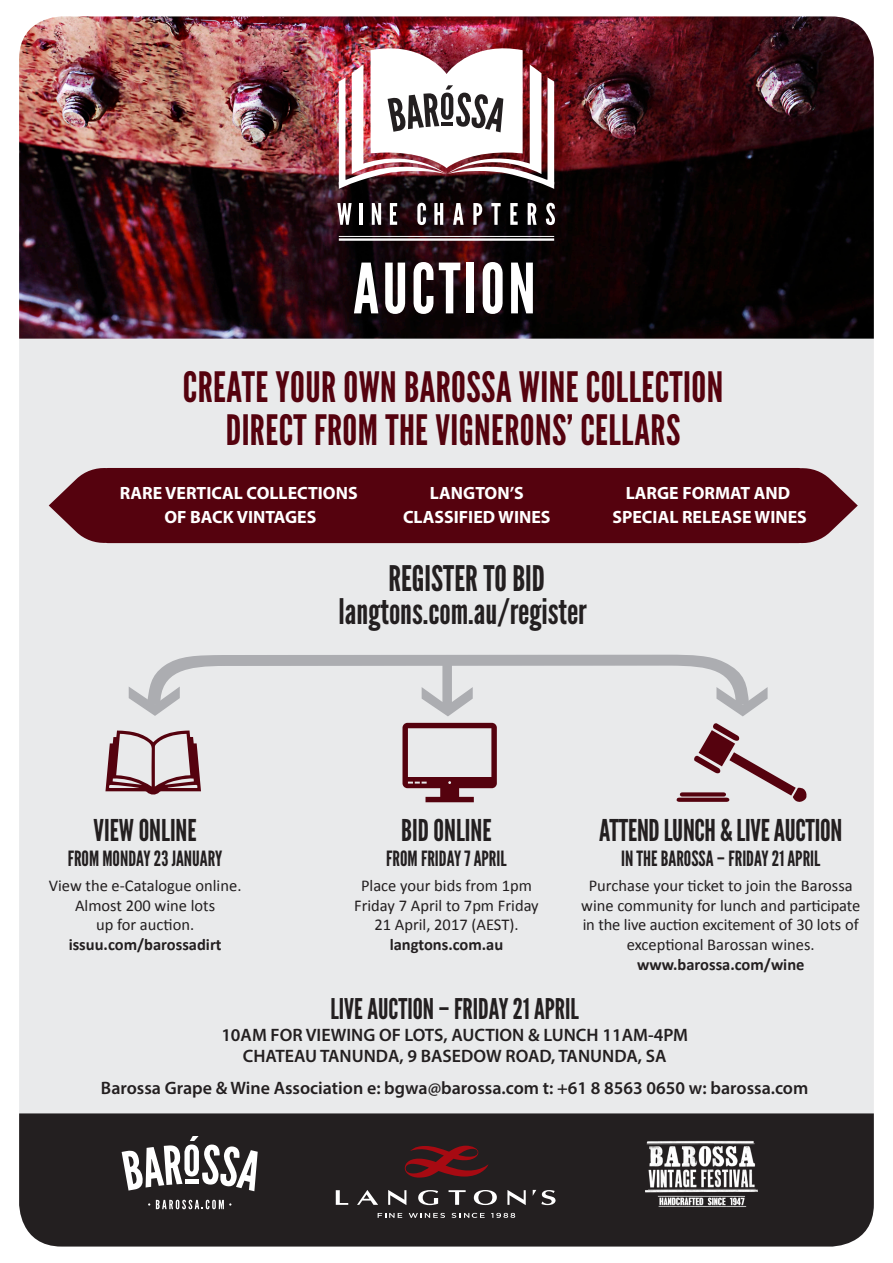
<style>
.page{position:relative;width:893px;height:1263px;background:#fff}
.page>*{position:absolute;margin:0;border:0;box-sizing:border-box;transform-origin:0 0}
.t1{font:41.85px/43px "League Gothic";letter-spacing:.01em;color:#55020e;text-align:center}
.t2{font:35.25px "League Gothic";color:#231f20}
.t3{font:30px "League Gothic";letter-spacing:-.01em;color:#231f20}
.t4{font:28.5px "League Gothic";color:#231f20}
.t5{font:21px "League Gothic";color:#231f20}
.t6{font:600 18px "Myriad Pro";color:#231f20}
.t7{font:700 17.85px/23.7px "Myriad Pro";color:#fff;text-align:center}
.t8{font:16.5px/19.8px "Calibri";color:#231f20;text-align:center}
.t9{font:700 16.5px "Calibri";color:#231f20}
</style>
<div class="page">
<div style="left:19px;top:339px;width:855px;height:774px;background:#e9eaeb"></div>
<div style="left:19px;top:1113px;width:855px;height:133px;background:#231f20"></div>
<img style="left:19px;top:16px;width:855px;height:323px">
<svg style="left:378px;top:1213px;width:24px;height:5px"></svg>
<svg style="left:409px;top:1213px;width:36px;height:5px"></svg>
<svg style="left:451px;top:1213px;width:34px;height:5px"></svg>
<svg style="left:491px;top:1213px;width:24px;height:5px"></svg>
<svg style="left:474px;top:1190px;width:23px;height:15px"></svg>
<svg style="left:336px;top:1190px;width:12px;height:15px"></svg>
<svg style="left:449px;top:1190px;width:17px;height:15px"></svg>
<svg style="left:357px;top:1190px;width:21px;height:15px"></svg>
<svg style="left:388px;top:1190px;width:18px;height:15px"></svg>
<svg style="left:507px;top:1190px;width:19px;height:15px"></svg>
<svg style="left:418px;top:1190px;width:20px;height:15px"></svg>
<svg style="left:533px;top:1190px;width:23px;height:15px"></svg>
<svg style="left:405px;top:1146px;width:83px;height:31px;background:#5c1519"></svg>
<svg style="left:49px;top:467px;width:809px;height:77px;background:#5f121d"></svg>
<svg style="left:402px;top:723px;width:95px;height:79px;background:#b89ea3"></svg>
<svg style="left:699px;top:730px;width:36px;height:36px"></svg>
<svg style="left:713px;top:723px;width:27px;height:18px"></svg>
<svg style="left:677px;top:752px;width:129px;height:50px;background:#c4b0b4"></svg>
<svg style="left:105px;top:730px;width:96px;height:65px;background:#b89ea2"></svg>
<svg style="left:129px;top:655px;width:639px;height:61px;background:#dadbdd"></svg>
<svg style="left:354px;top:263px;width:24px;height:50px"></svg>
<svg style="left:385px;top:263px;width:20px;height:51px"></svg>
<svg style="left:413px;top:262px;width:47px;height:52px"></svg>
<div style="left:467px;top:263px;width:7px;height:50px;background:#fff"></div>
<svg style="left:483px;top:262px;width:20px;height:52px"></svg>
<svg style="left:511px;top:263px;width:22px;height:50px"></svg>
<img style="left:339px;top:41px;width:215px;height:148px">
<svg style="left:337px;top:203px;width:15px;height:22px"></svg>
<hr style="left:360px;top:203px;width:3px;height:22px;background:#fff">
<svg style="left:372px;top:203px;width:9px;height:22px"></svg>
<svg style="left:390px;top:203px;width:7px;height:22px"></svg>
<svg style="left:417px;top:203px;width:9px;height:22px"></svg>
<svg style="left:434px;top:203px;width:9px;height:22px"></svg>
<svg style="left:453px;top:203px;width:11px;height:22px"></svg>
<svg style="left:473px;top:203px;width:9px;height:22px"></svg>
<svg style="left:491px;top:203px;width:10px;height:22px"></svg>
<svg style="left:510px;top:203px;width:8px;height:22px"></svg>
<svg style="left:528px;top:203px;width:9px;height:22px"></svg>
<svg style="left:546px;top:203px;width:9px;height:22px"></svg>
<hr style="left:339px;top:236px;width:215px;height:1px;background:#fff">
<hr style="left:339px;top:238px;width:215px;height:3px;background:#fff">
<svg style="left:122px;top:1136px;width:136px;height:55px"></svg>
<svg style="left:156px;top:1200px;width:75px;height:9px"></svg>
<img style="left:634px;top:1136px;width:136px;height:74px">
<p class="t1" style="left:183px;top:366px;width:542px">CREATE YOUR OWN BAROSSA WINE COLLECTION<br>DIRECT FROM THE VIGNERONS’ CELLARS</p>
<p class="t7" style="left:120px;top:481px;width:239px">RARE VERTICAL COLLECTIONS<br>OF BACK VINTAGES</p>
<p class="t7" style="left:403px;top:481px;width:149px">LANGTON’S<br>CLASSIFIED WINES</p>
<p class="t2" style="left:388px;top:558px;width:158px">REGISTER TO BID</p>
<p class="t2" style="left:339px;top:591px;width:250px">langtons.com.au/register</p>
<p class="t7" style="left:612px;top:481px;width:196px">LARGE FORMAT AND<br>SPECIAL RELEASE WINES</p>
<p class="t3" style="left:94px;top:813px;width:105px">VIEW ONLINE</p>
<p class="t5" style="left:68px;top:846px;width:156px">FROM MONDAY 23 JANUARY</p>
<p class="t8" style="left:49px;top:875px;width:194px">View the e-Catalogue online.</p>
<p class="t8" style="left:75px;top:895px;width:142px">Almost 200 wine lots up for auction.</p>
<p class="t9" style="left:69px;top:934px;width:154px">issuu.com/barossadirt</p>
<p class="t3" style="left:401px;top:813px;width:92px">BID ONLINE</p>
<p class="t5" style="left:386px;top:846px;width:122px">FROM FRIDAY 7 APRIL</p>
<p class="t8" style="left:354px;top:875px;width:186px">Place your bids from 1pm<br>Friday 7 April to 7pm Friday<br>21 April, 2017 (AEST).</p>
<p class="t9" style="left:390px;top:934px;width:115px">langtons.com.au</p>
<p class="t3" style="left:599px;top:813px;width:244px">ATTEND LUNCH &amp; LIVE AUCTION</p>
<p class="t5" style="left:621px;top:846px;width:201px">IN THE BAROSSA – FRIDAY 21 APRIL</p>
<p class="t8" style="left:581px;top:875px;width:281px">Purchase your ticket to join the Barossa wine community for lunch and participate in the live auction excitement of 30 lots of exceptional Barossan wines.</p>
<p class="t9" style="left:637px;top:954px;width:169px">www.barossa.com/wine</p>
<p class="t4" style="left:330px;top:992px;width:250px">LIVE AUCTION – FRIDAY 21 APRIL</p>
<p class="t6" style="left:221px;top:1023px;width:468px">10AM FOR VIEWING OF LOTS, AUCTION &amp; LUNCH 11AM-4PM</p>
<p class="t6" style="left:243px;top:1045px;width:425px">CHATEAU TANUNDA, 9 BASEDOW ROAD, TANUNDA, SA</p>
<p class="t6" style="left:101px;top:1076px;width:709px">Barossa Grape &amp; Wine Association e: bgwa@barossa.com t: +61 8 8563 0650 w: barossa.com</p>
</div>
